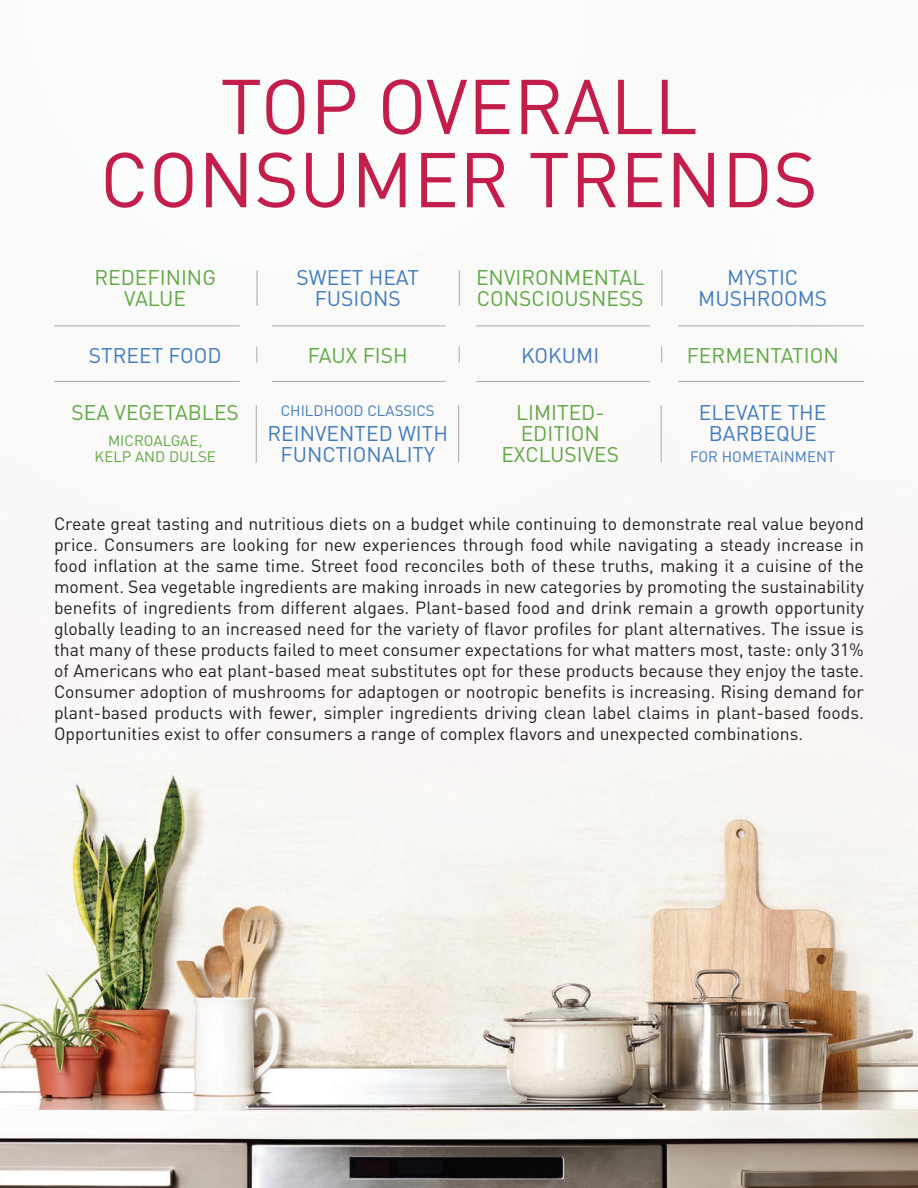
<style>
.page{position:relative;width:918px;height:1188px;background:#fff}
.page>*{position:absolute;margin:0;border:0;box-sizing:border-box;transform-origin:0 0}
.t1{font:76.35px/73.1px "DIN";color:#c31e4b;text-align:center}
.t2{font:21px/21px "DIN";color:#5fa744;text-align:center}
.t3{font:21px/21px "DIN";color:#417bbf;text-align:center}
.t4{font:17.7px/21px "DIN";color:#231f20;text-align:justify}
.t5{font:15px "DIN";color:#417bbf}
.t6{font:15px/16.5px "DIN";color:#5fa744;text-align:center}
</style>
<div class="page">
<img style="left:0;top:270px;width:918px;height:918px">
<hr style="left:257px;top:270px;width:1px;height:36px;background:#a8a9ad">
<hr style="left:459px;top:270px;width:1px;height:36px;background:#a8a9ad">
<hr style="left:662px;top:270px;width:1px;height:36px;background:#a8a9ad">
<svg style="left:257px;top:346px;width:1px;height:17px"></svg>
<svg style="left:459px;top:346px;width:1px;height:17px"></svg>
<svg style="left:661px;top:346px;width:1px;height:17px"></svg>
<hr style="left:256px;top:405px;width:1px;height:57px;background:#a8a9ad">
<hr style="left:458px;top:405px;width:1px;height:57px;background:#a8a9ad">
<hr style="left:661px;top:405px;width:1px;height:57px;background:#a8a9ad">
<hr style="left:272px;top:325px;width:174px;height:1px;background:#a8a9ad">
<hr style="left:54px;top:325px;width:186px;height:1px;background:#a8a9ad">
<hr style="left:476px;top:325px;width:174px;height:1px;background:#a8a9ad">
<hr style="left:678px;top:325px;width:186px;height:1px;background:#a8a9ad">
<hr style="left:272px;top:381px;width:174px;height:1px;background:#a8a9ad">
<hr style="left:54px;top:381px;width:186px;height:1px;background:#a8a9ad">
<hr style="left:476px;top:381px;width:174px;height:1px;background:#a8a9ad">
<hr style="left:678px;top:381px;width:186px;height:1px;background:#a8a9ad">
<h1 class="t1" style="left:100px;top:75px;width:720px">TOP OVERALL<br>CONSUMER TRENDS</h1>
<p class="t2" style="left:94px;top:268px;width:123px">REDEFINING<br>VALUE</p>
<p class="t3" style="left:297px;top:268px;width:124px">SWEET HEAT<br>FUSIONS</p>
<p class="t2" style="left:476px;top:268px;width:170px;text-align:left">ENVIRONMENTAL<br>CONSCIOUSNESS</p>
<p class="t3" style="left:698px;top:268px;width:131px">MYSTIC<br>MUSHROOMS</p>
<p class="t3" style="left:89px;top:346px;width:134px">STREET FOOD</p>
<p class="t2" style="left:308px;top:346px;width:101px">FAUX FISH</p>
<p class="t3" style="left:521px;top:346px;width:80px">KOKUMI</p>
<p class="t2" style="left:687px;top:346px;width:153px">FERMENTATION</p>
<p class="t2" style="left:72px;top:404px;width:169px">SEA VEGETABLES</p>
<p class="t6" style="left:95px;top:433px;width:123px">MICROALGAE,<br>KELP AND DULSE</p>
<p class="t5" style="left:281px;top:404px;width:156px">CHILDHOOD CLASSICS</p>
<p class="t3" style="left:267px;top:425px;width:182px">REINVENTED WITH<br>FUNCTIONALITY</p>
<p class="t2" style="left:501px;top:404px;width:119px">LIMITED-<br>EDITION<br>EXCLUSIVES</p>
<p class="t3" style="left:699px;top:404px;width:129px">ELEVATE THE<br>BARBEQUE</p>
<p class="t5" style="left:690px;top:450px;width:147px">FOR HOMETAINMENT</p>
<p class="t4" style="left:54px;top:515px;width:812px">Create great tasting and nutritious diets on a budget while continuing to demonstrate real value beyond price. Consumers are looking for new experiences through food while navigating a steady increase in food inflation at the same time. Street food reconciles both of these truths, making it a cuisine of the moment. Sea vegetable ingredients are making inroads in new categories by promoting the sustainability benefits of ingredients from different algaes. Plant-based food and drink remain a growth opportunity globally leading to an increased need for the variety of flavor profiles for plant alternatives. The issue is that many of these products failed to meet consumer expectations for what matters most, taste: only 31% of Americans who eat plant-based meat substitutes opt for these products because they enjoy the taste.<br>Consumer adoption of mushrooms for adaptogen or nootropic benefits is increasing. Rising demand for plant-based products with fewer, simpler ingredients driving clean label claims in plant-based foods.<br>Opportunities exist to offer consumers a range of complex flavors and unexpected combinations.</p>
</div>
